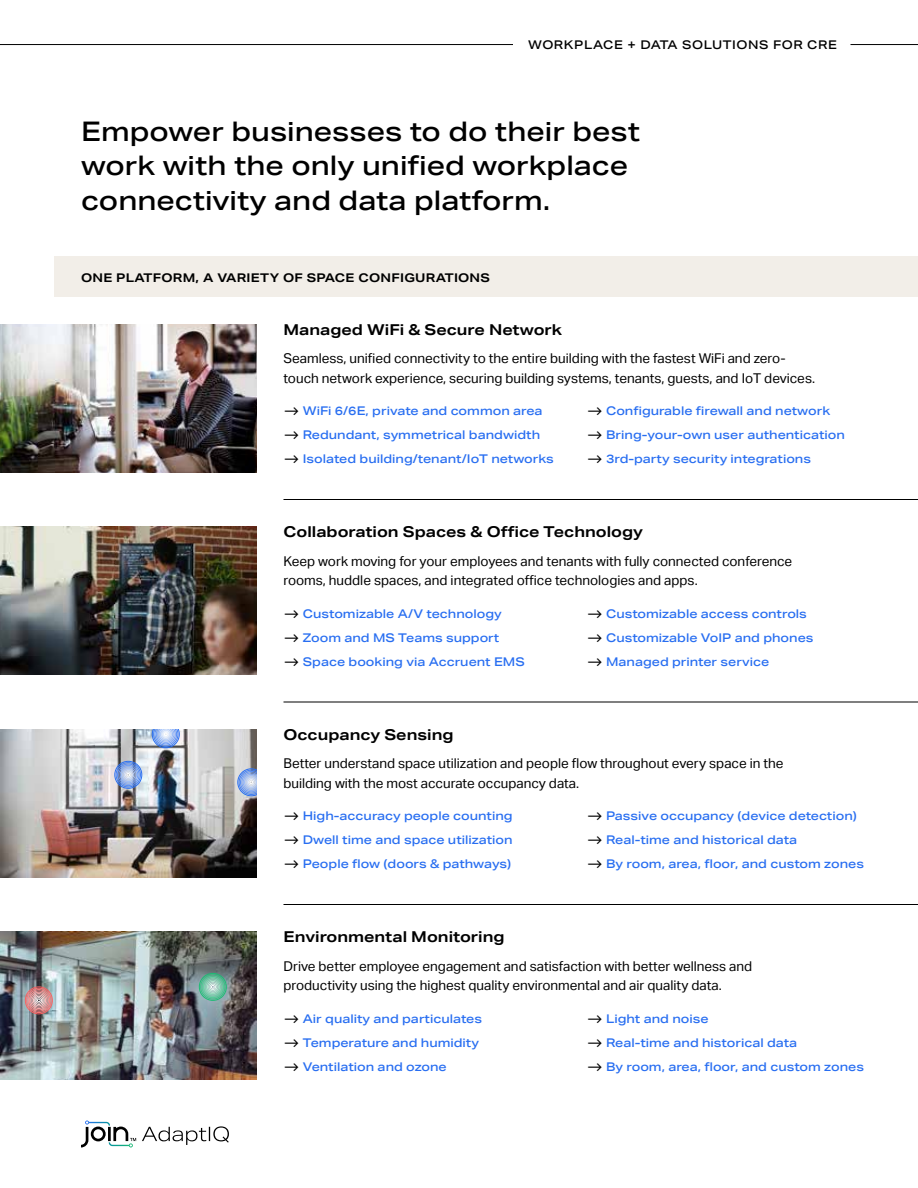
<style>
.page{position:relative;width:918px;height:1188px;background:#fff}
.page>*{position:absolute;margin:0;border:0;box-sizing:border-box;transform-origin:0 0}
.t1{font:500 27px/34.5px "Aktiv Grotesk Ex";color:#000}
.t2{font:700 15px "Aktiv Grotesk Ex";color:#000}
.t3{font:13.5px/19.5px "Aktiv Grotesk";color:#000}
.t4{font:500 12px/24px "Aktiv Grotesk Ex";color:#286ef1}
.t5{font:700 12px "Aktiv Grotesk Ex";letter-spacing:.025em;color:#000}
.t6{font:500 12px "Aktiv Grotesk Ex";letter-spacing:.04em;color:#000}
.s1{font-family:"Inter V";font-weight:400;color:#000}
</style>
<div class="page">
<svg style="left:142px;top:1126px;width:87px;height:19px"></svg>
<svg style="left:81px;top:1120px;width:55px;height:28px"></svg>
<hr style="left:850px;top:44px;width:68px;height:1px;background:#000">
<hr style="left:0;top:44px;width:513px;height:1px;background:#000">
<img style="left:0;top:324px;width:256px;height:148px">
<img style="left:0;top:526px;width:256px;height:149px">
<img style="left:0;top:729px;width:256px;height:149px">
<svg style="left:238px;top:769px;width:18px;height:27px"></svg>
<svg style="left:152px;top:729px;width:27px;height:19px"></svg>
<svg style="left:126px;top:772px;width:5px;height:5px"></svg>
<div style="left:124px;top:770px;width:9px;height:9px;border:1px solid #cfdffc;border-radius:50%"></div>
<div style="left:123px;top:769px;width:11px;height:12px;border:1px solid #b7cffa;border-radius:50%"></div>
<div style="left:121px;top:768px;width:14px;height:14px;border:1px solid #9fbef9;border-radius:50%"></div>
<div style="left:120px;top:766px;width:17px;height:17px;border:1px solid #88aef7;border-radius:50%"></div>
<div style="left:119px;top:765px;width:19px;height:20px;border:1px solid #709ef6;border-radius:50%"></div>
<div style="left:117px;top:764px;width:22px;height:22px;border:1px solid #588ef4;border-radius:50%"></div>
<div style="left:116px;top:762px;width:25px;height:25px;border:1px solid #407ef3;border-radius:50%"></div>
<div style="left:115px;top:761px;width:27px;height:27px;border:1px solid #286ef1;border-radius:50%"></div>
<img style="left:0;top:932px;width:256px;height:148px">
<svg style="left:210px;top:984px;width:5px;height:5px"></svg>
<div style="left:208px;top:982px;width:9px;height:9px;border:1px solid #cdf0e0;border-radius:50%"></div>
<div style="left:207px;top:981px;width:12px;height:12px;border:1px solid #b4e9d1;border-radius:50%"></div>
<div style="left:206px;top:980px;width:14px;height:14px;border:1px solid #9be1c1;border-radius:50%"></div>
<div style="left:204px;top:978px;width:17px;height:17px;border:1px solid #82dab2;border-radius:50%"></div>
<div style="left:203px;top:977px;width:20px;height:20px;border:1px solid #68d2a2;border-radius:50%"></div>
<div style="left:202px;top:976px;width:22px;height:22px;border:1px solid #4fcb93;border-radius:50%"></div>
<div style="left:201px;top:975px;width:24px;height:24px;border:1px solid #36c383;border-radius:50%"></div>
<div style="left:199px;top:973px;width:27px;height:28px;border:1px solid #1dbc74;border-radius:50%"></div>
<div style="left:36px;top:997px;width:6px;height:7px;border:1px solid #feeeee;border-radius:50%"></div>
<div style="left:34px;top:996px;width:9px;height:9px;border:1px solid #fedcdc;border-radius:50%"></div>
<div style="left:33px;top:995px;width:12px;height:11px;border:1px solid #fdcbcb;border-radius:50%"></div>
<div style="left:32px;top:993px;width:14px;height:14px;border:1px solid #fcb9b9;border-radius:50%"></div>
<div style="left:30px;top:992px;width:17px;height:17px;border:1px solid #fca8a8;border-radius:50%"></div>
<div style="left:29px;top:991px;width:20px;height:19px;border:1px solid #fb9696;border-radius:50%"></div>
<div style="left:28px;top:989px;width:22px;height:22px;border:1px solid #fa8585;border-radius:50%"></div>
<div style="left:27px;top:988px;width:24px;height:25px;border:1px solid #fa7474;border-radius:50%"></div>
<div style="left:25px;top:987px;width:27px;height:27px;border:1px solid #f96262;border-radius:50%"></div>
<hr style="left:284px;top:499px;width:634px;height:1px;background:#000">
<hr style="left:284px;top:702px;width:634px;height:1px;background:#000">
<hr style="left:284px;top:904px;width:634px;height:1px;background:#000">
<div style="left:54px;top:256px;width:864px;height:41px;background:#f2eee8"></div>
<p class="t6" style="left:528px;top:38px;width:310px">WORKPLACE + DATA SOLUTIONS FOR CRE</p>
<h1 class="t1" style="left:81px;top:114px;width:561px">Empower businesses to do their best work with the only unified workplace connectivity and data platform.</h1>
<p class="t5" style="left:81px;top:270px;width:411px">ONE PLATFORM, A VARIETY OF SPACE CONFIGURATIONS</p>
<p class="t2" style="left:284px;top:320px;width:280px">Managed WiFi &amp; Secure Network</p>
<p class="t3" style="left:284px;top:349px;width:533px">Seamless, unified connectivity to the entire building with the fastest WiFi and zero&shy;touch network experience, securing building systems, tenants, guests, and IoT devices.</p>
<p class="t4" style="left:284px;top:399px;width:272px"><span class="s1">⟶</span> WiFi 6/6E, private and common area <span class="s1">⟶</span> Redundant, symmetrical bandwidth <span class="s1">⟶</span> Isolated building/tenant/IoT networks</p>
<p class="t4" style="left:587px;top:399px;width:260px"><span class="s1">⟶</span> Configurable firewall and network <span class="s1">⟶</span> Bring-your-own user authentication <span class="s1">⟶</span> 3rd-party security integrations</p>
<p class="t2" style="left:284px;top:523px;width:361px">Collaboration Spaces &amp; Office Technology</p>
<p class="t3" style="left:284px;top:551px;width:510px">Keep work moving for your employees and tenants with fully connected conference rooms, huddle spaces, and integrated office technologies and apps.</p>
<p class="t4" style="left:284px;top:601px;width:243px"><span class="s1">⟶</span> Customizable A/V technology<br><span class="s1">⟶</span> Zoom and MS Teams support<br><span class="s1">⟶</span> Space booking via Accruent EMS</p>
<p class="t4" style="left:587px;top:601px;width:228px"><span class="s1">⟶</span> Customizable access controls <span class="s1">⟶</span> Customizable VoIP and phones <span class="s1">⟶</span> Managed printer service</p>
<p class="t2" style="left:284px;top:725px;width:172px">Occupancy Sensing</p>
<p class="t3" style="left:284px;top:754px;width:502px">Better understand space utilization and people flow throughout every space in the building with the most accurate occupancy data.</p>
<p class="t4" style="left:284px;top:804px;width:231px;text-align:justify"><span class="s1">⟶</span> High-accuracy people counting <span class="s1">⟶</span> Dwell time and space utilization <span class="s1">⟶</span> People flow (doors &amp; pathways)</p>
<p class="t4" style="left:587px;top:804px;width:279px"><span class="s1">⟶</span> Passive occupancy (device detection) <span class="s1">⟶</span> Real-time and historical data<br><span class="s1">⟶</span> By room, area, floor, and custom zones</p>
<p class="t2" style="left:284px;top:928px;width:223px">Environmental Monitoring</p>
<p class="t3" style="left:284px;top:956px;width:470px">Drive better employee engagement and satisfaction with better wellness and productivity using the highest quality environmental and air quality data.</p>
<p class="t4" style="left:284px;top:1006px;width:200px"><span class="s1">⟶</span> Air quality and particulates <span class="s1">⟶</span> Temperature and humidity <span class="s1">⟶</span> Ventilation and ozone</p>
<p class="t4" style="left:587px;top:1006px;width:279px"><span class="s1">⟶</span> Light and noise<br><span class="s1">⟶</span> Real-time and historical data<br><span class="s1">⟶</span> By room, area, floor, and custom zones</p>
</div>
